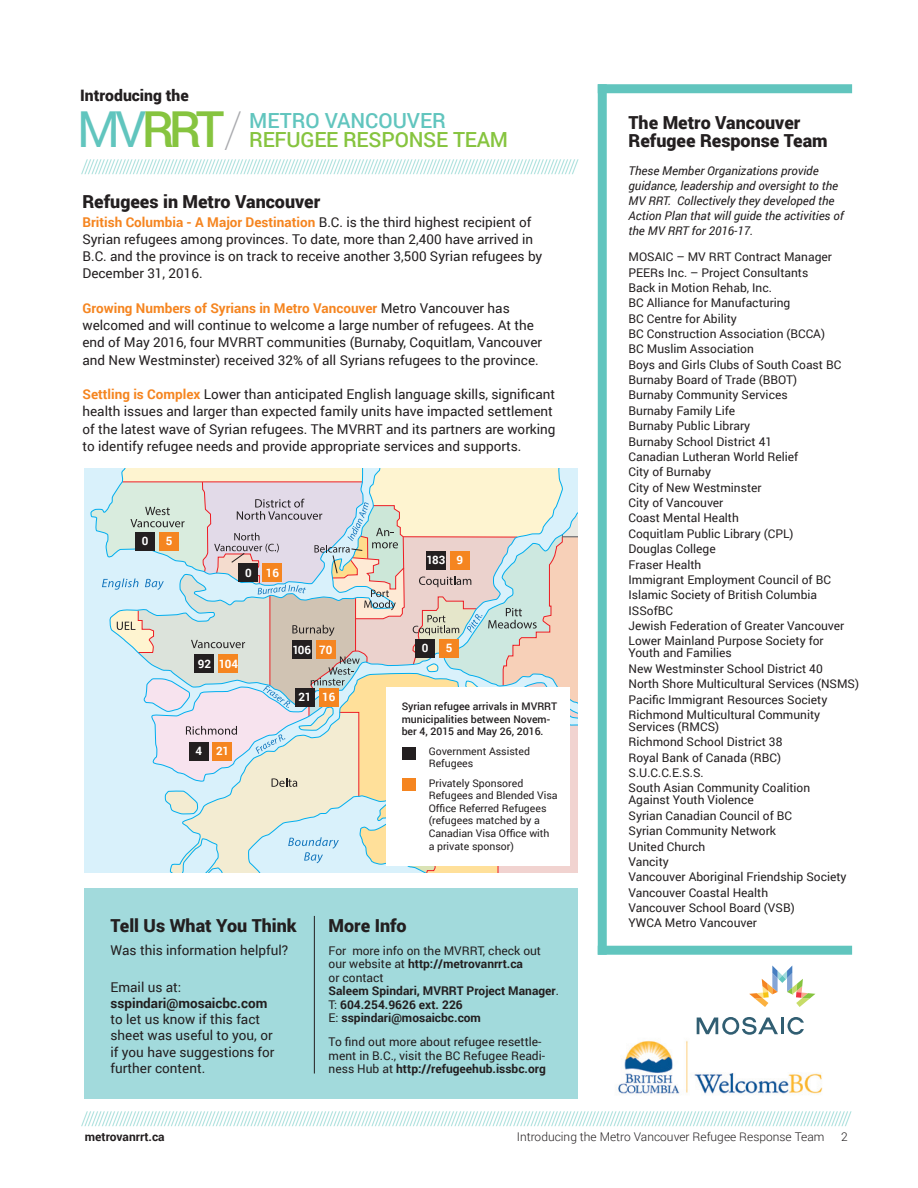
<style>
.page{position:relative;width:918px;height:1188px;background:#fff}
.page>*{position:absolute;margin:0;border:0;box-sizing:border-box;transform-origin:0 0}
.t1{font:500 49.65px "Roboto";color:#86c43f}
.t2{font:500 20.85px "Roboto";letter-spacing:-.01em;color:#86c43f}
.t3{font:500 20.85px "Roboto";color:#61c5be}
.t4{font:100 19.05px "Roboto";color:#61c5be}
.t5{font:900 18px/18px "Roboto";color:#231f20}
.t6{font:900 15.75px "Roboto";color:#231f20}
.t7{font:13.5px/17.2px "Roboto";color:#231f20}
.t8{font:700 13.5px "Roboto";color:#231f20}
.t9{font:12px/15.3px "Roboto";color:#231f20}
.t10{font:700 12px/13.5px "Roboto";color:#231f20}
.t11{font:italic 12px/15px "Roboto";color:#231f20}
.t12{font:300 12px "Roboto";color:#231f20}
.t13{font:700 11.55px "Roboto";color:#fff}
.t14{font:10.5px/12.6px "Roboto";color:#231f20}
.t15{font:500 10.5px/12.6px "Roboto";color:#231f20}
.s1{font-weight:400;color:#61c5be}
.s2{font-weight:100;color:#a8a9ad}
.s3{font-weight:700;color:#f58520}
.s4{font-weight:400}
.s5{font-weight:700}
</style>
<div class="page">
<svg style="left:91px;top:468px;width:487px;height:405px;background:#dcdfd9"></svg>
<img style="left:618px;top:1026px;width:205px;height:69px">
<div style="left:84px;top:888px;width:494px;height:210px;background:#a2dadc"></div>
<hr style="left:314px;top:916px;width:1px;height:158px;background:#231f20">
<hr style="left:781px;top:1017px;width:3px;height:17px;background:#315e72">
<svg style="left:788px;top:1017px;width:16px;height:18px"></svg>
<svg style="left:697px;top:1017px;width:81px;height:18px"></svg>
<svg style="left:749px;top:966px;width:66px;height:41px"></svg>
<div style="left:598px;top:84px;width:9px;height:871px;background:#61c5be"></div>
<div style="left:598px;top:84px;width:254px;height:9px;background:#61c5be"></div>
<div style="left:135px;top:532px;width:20px;height:19px;background:#231f20"></div>
<div style="left:159px;top:532px;width:20px;height:19px;background:#f58520"></div>
<div style="left:292px;top:641px;width:20px;height:18px;background:#231f20"></div>
<div style="left:316px;top:641px;width:20px;height:18px;background:#f58520"></div>
<div style="left:426px;top:551px;width:20px;height:19px;background:#231f20"></div>
<div style="left:450px;top:551px;width:20px;height:19px;background:#f58520"></div>
<div style="left:295px;top:688px;width:20px;height:19px;background:#231f20"></div>
<div style="left:319px;top:688px;width:20px;height:19px;background:#f58520"></div>
<div style="left:238px;top:564px;width:20px;height:18px;background:#231f20"></div>
<div style="left:262px;top:564px;width:20px;height:18px;background:#f58520"></div>
<div style="left:415px;top:639px;width:20px;height:19px;background:#231f20"></div>
<div style="left:439px;top:639px;width:20px;height:19px;background:#f58520"></div>
<div style="left:189px;top:742px;width:20px;height:19px;background:#231f20"></div>
<div style="left:212px;top:742px;width:20px;height:19px;background:#f58520"></div>
<div style="left:194px;top:655px;width:20px;height:18px;background:#231f20"></div>
<div style="left:218px;top:655px;width:20px;height:18px;background:#f58520"></div>
<div style="left:386px;top:687px;width:183px;height:178px;background:#fff"></div>
<div style="left:402px;top:747px;width:14px;height:13px;background:#231f20"></div>
<div style="left:402px;top:778px;width:14px;height:13px;background:#f58520"></div>
<div style="left:598px;top:946px;width:254px;height:9px;background:#61c5be"></div>
<h3 class="t6" style="left:80px;top:84px;width:110px">Introducing the</h3>
<h1 class="t1" style="left:76px;top:94px;width:168px"><span class="s1">mv</span>RRT <span class="s2">/</span></h1>
<h2 class="t3" style="left:249px;top:106px;width:198px">metro vancouver</h2>
<h2 class="t2" style="left:249px;top:125px;width:260px">Refugee Response Team</h2>
<h3 class="t4" style="left:81px;top:153px;width:500px">///////////////////////////////////////////////////////////////////////////////////////////////////////////////////////////////////////////////</h3>
<h3 class="t5" style="left:82px;top:192px;width:239px">Refugees in Metro Vancouver</h3>
<p class="t7" style="left:82px;top:213px;width:461px"><span class="s3">British Columbia - A Major Destination</span> B.C. is the third highest recipient of Syrian refugees among provinces. To date, more than 2,400 have arrived in B.C. and the province is on track to receive another 3,500 Syrian refugees by December 31, 2016.</p>
<p class="t7" style="left:82px;top:299px;width:461px"><span class="s3">Growing Numbers of Syrians in Metro Vancouver</span> Metro Vancouver has welcomed and will continue to welcome a large number of refugees. At the end of May 2016, four MVRRT communities (Burnaby, Coquitlam, Vancouver and New Westminster) received 32% of all Syrians refugees to the province.</p>
<p class="t7" style="left:82px;top:385px;width:475px"><span class="s3">Settling is Complex</span> Lower than anticipated English language skills, significant health issues and larger than expected family units have impacted settlement of the latest wave of Syrian refugees. The MVRRT and its partners are working to identify refugee needs and provide appropriate services and supports.</p>
<p class="t13" style="left:142px;top:533px;width:8px">0</p>
<p class="t13" style="left:166px;top:533px;width:8px">5</p>
<p class="t13" style="left:245px;top:564px;width:35px">0 16</p>
<p class="t13" style="left:198px;top:655px;width:42px">92 104</p>
<p class="t13" style="left:195px;top:743px;width:35px">4 21</p>
<p class="t13" style="left:292px;top:641px;width:41px">106 70</p>
<p class="t13" style="left:298px;top:689px;width:39px">21 16</p>
<p class="t13" style="left:426px;top:552px;width:38px">183 9</p>
<p class="t13" style="left:422px;top:640px;width:8px">0</p>
<p class="t13" style="left:446px;top:640px;width:8px">5</p>
<p class="t15" style="left:402px;top:700px;width:150px">Syrian refugee arrivals in MVRRT municipalities between Novem&shy;ber 4, 2015 and May 26, 2016.</p>
<p class="t14" style="left:429px;top:744px;width:103px">Government Assisted<br>Refugees</p>
<p class="t14" style="left:429px;top:776px;width:131px">Privately Sponsored<br>Refugees and Blended Visa<br>Office Referred Refugees (refugees matched by a<br>Canadian Visa Office with a private sponsor)</p>
<h3 class="t5" style="left:111px;top:916px;width:188px">Tell Us What You Think</h3>
<p class="t7" style="left:111px;top:941px;width:179px">Was this information helpful?</p>
<p class="t7" style="left:111px;top:978px;width:72px">Email us at:</p>
<p class="t8" style="left:111px;top:994px;width:158px">sspindari@mosaicbc.com</p>
<p class="t7" style="left:111px;top:1011px;width:166px;line-height:16.2px">to let us know if this fact sheet was useful to you, or if you have suggestions for further content.</p>
<h3 class="t5" style="left:329px;top:916px;width:80px">More Info</h3>
<p class="t10" style="left:329px;top:943px;width:232px"><span class="s4">For more info on the MVRRT, check out our website at</span> http://metrovanrrt.ca<br><span class="s4">or contact<br></span>Saleem Spindari, MVRRT Project Manager<span class="s4">.<br>T:</span> 604.254.9626 ext. 226<br><span class="s4">E:</span> sspindari@mosaicbc.com</p>
<p class="t9" style="left:329px;top:1035px;width:219px;line-height:13.5px">To find out more about refugee resettle&shy;ment in B.C., visit the BC Refugee Readi&shy;ness Hub at <span class="s5">http://refugeehub.issbc.org</span></p>
<h3 class="t5" style="left:629px;top:113px;width:201px">The Metro Vancouver<br>Refugee Response Team</h3>
<p class="t11" style="left:629px;top:163px;width:217px">These Member Organizations provide guidance, leadership and oversight to the MV RRT. Collectively they developed the Action Plan that will guide the activities of the MV RRT for 2016-17.</p>
<p class="t9" style="left:629px;top:249px;width:217px">MOSAIC – MV RRT Contract Manager<br>PEERs Inc. – Project Consultants<br>Back in Motion Rehab, Inc.<br>BC Alliance for Manufacturing<br>BC Centre for Ability<br>BC Construction Association (BCCA)<br>BC Muslim Association<br>Boys and Girls Clubs of South Coast BC<br>Burnaby Board of Trade (BBOT)<br>Burnaby Community Services<br>Burnaby Family Life<br>Burnaby Public Library<br>Burnaby School District 41<br>Canadian Lutheran World Relief<br>City of Burnaby<br>City of New Westminster<br>City of Vancouver<br>Coast Mental Health<br>Coquitlam Public Library (CPL)<br>Douglas College<br>Fraser Health<br>Immigrant Employment Council of BC<br>Islamic Society of British Columbia<br>ISSofBC<br>Jewish Federation of Greater Vancouver<br>Lower Mainland Purpose Society for</p>
<p class="t9" style="left:629px;top:645px;width:232px">Youth and Families<br>New Westminster School District 40<br>North Shore Multicultural Services (NSMS)<br>Pacific Immigrant Resources Society Richmond Multicultural Community</p>
<p class="t9" style="left:629px;top:719px;width:183px">Services (RMCS)<br>Richmond School District 38<br>Royal Bank of Canada (RBC)<br>S.U.C.C.E.S.S.<br>South Asian Community Coalition</p>
<p class="t9" style="left:629px;top:792px;width:220px">Against Youth Violence<br>Syrian Canadian Council of BC<br>Syrian Community Network<br>United Church<br>Vancity<br>Vancouver Aboriginal Friendship Society<br>Vancouver Coastal Health<br>Vancouver School Board (VSB)<br>YWCA Metro Vancouver</p>
<p class="t4" style="left:81px;top:1105px;width:773px">//////////////////////////////////////////////////////////////////////////////////////////////////////////////////////////////////////////////////////////////////////////////////////////////////////////////////////////////</p>
<p class="t10" style="left:85px;top:1129px;width:81px">metrovanrrt.ca</p>
<p class="t12" style="left:517px;top:1128px;width:309px">Introducing the Metro Vancouver Refugee Response Team</p>
<p class="t12" style="left:841px;top:1128px;width:8px">2</p>
</div>
